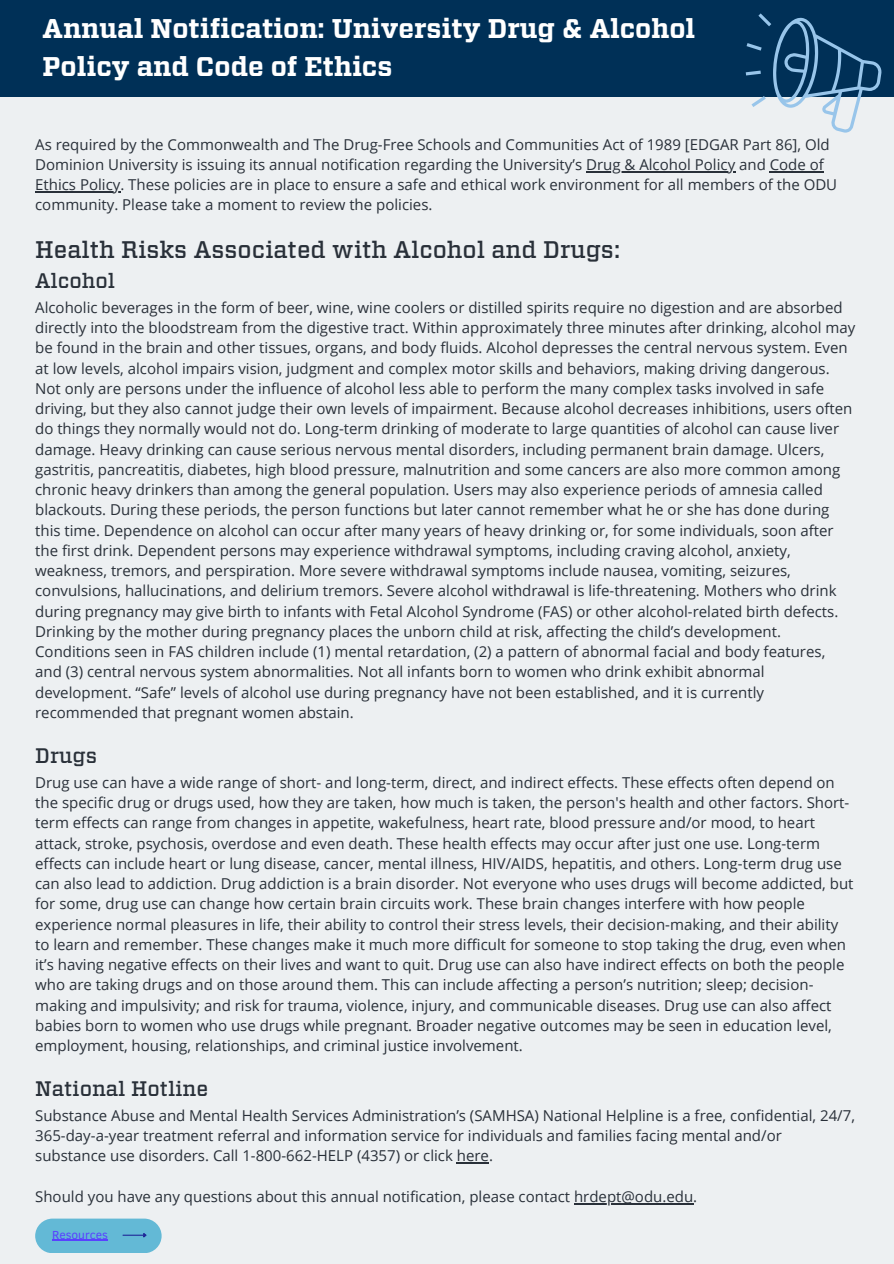
<style>
.page{position:relative;width:894px;height:1264px;background:#fff}
.page>*{position:absolute;margin:0;border:0;box-sizing:border-box;transform-origin:0 0}
.t1{font:700 27px/37.2px "Vitesse";color:#fff}
.t2{font:500 24px "Vitesse";color:#293039}
.t3{font:500 21px "Vitesse";color:#293039}
.t4{font:15px/20.2px "Open Sans";color:#293039}
.t5{font:12px "Clear Sans";color:#5941ff}
</style>
<div class="page">
<div style="left:0;top:97px;width:893px;height:1166px;background:#edf0f2"></div>
<hr style="left:586px;top:171px;width:149px;height:1px;background:#293039">
<hr style="left:769px;top:171px;width:54px;height:1px;background:#293039">
<hr style="left:35px;top:191px;width:85px;height:1px;background:#293039">
<hr style="left:456px;top:1162px;width:33px;height:1px;background:#293039">
<hr style="left:574px;top:1202px;width:119px;height:2px;background:#293039">
<div style="left:0;top:0;width:893px;height:97px;background:#003057"></div>
<div style="left:35px;top:1218px;width:126px;height:35px;background:#63b9d6;border-radius:17px"></div>
<hr style="left:52px;top:1239px;width:56px;height:1px;background:#5941ff">
<svg style="left:123px;top:1233px;width:24px;height:5px"></svg>
<svg style="left:745px;top:13px;width:136px;height:120px"></svg>
<p class="t1" style="left:43px;top:12px;width:654px">Annual Notification: University Drug &amp; Alcohol<br>Policy and Code of Ethics</p>
<h1 class="t4" style="left:35px;top:134px;width:795px">As required by the Commonwealth and The Drug-Free Schools and Communities Act of 1989 [EDGAR Part 86], Old<br>Dominion University is issuing its annual notification regarding the University’s Drug &amp; Alcohol Policy and Code of</h1>
<h2 class="t4" style="left:35px;top:174px;width:803px">Ethics Policy. These policies are in place to ensure a safe and ethical work environment for all members of the ODU community. Please take a moment to review the policies.</h2>
<h2 class="t2" style="left:35px;top:238px;width:586px">Health Risks Associated with Alcohol and Drugs:</h2>
<h2 class="t3" style="left:35px;top:271px;width:81px">Alcohol</h2>
<h2 class="t4" style="left:35px;top:297px;width:821px">Alcoholic beverages in the form of beer, wine, wine coolers or distilled spirits require no digestion and are absorbed directly into the bloodstream from the digestive tract. Within approximately three minutes after drinking, alcohol may</h2>
<h2 class="t4" style="left:35px;top:337px;width:818px">be found in the brain and other tissues, organs, and body fluids. Alcohol depresses the central nervous system. Even at low levels, alcohol impairs vision, judgment and complex motor skills and behaviors, making driving dangerous.<br>Not only are persons under the influence of alcohol less able to perform the many complex tasks involved in safe driving, but they also cannot judge their own levels of impairment. Because alcohol decreases inhibitions, users often do things they normally would not do. Long-term drinking of moderate to large quantities of alcohol can cause liver damage. Heavy drinking can cause serious nervous mental disorders, including permanent brain damage. Ulcers, gastritis, pancreatitis, diabetes, high blood pressure, malnutrition and some cancers are also more common among chronic heavy drinkers than among the general population. Users may also experience periods of amnesia called blackouts. During these periods, the person functions but later cannot remember what he or she has done during this time. Dependence on alcohol can occur after many years of heavy drinking or, for some individuals, soon after the first drink. Dependent persons may experience withdrawal symptoms, including craving alcohol, anxiety, weakness, tremors, and perspiration. More severe withdrawal symptoms include nausea, vomiting, seizures, convulsions, hallucinations, and delirium tremors. Severe alcohol withdrawal is life-threatening. Mothers who drink during pregnancy may give birth to infants with Fetal Alcohol Syndrome (FAS) or other alcohol-related birth defects.<br>Drinking by the mother during pregnancy places the unborn child at risk, affecting the child’s development.<br>Conditions seen in FAS children include (1) mental retardation, (2) a pattern of abnormal facial and body features, and (3) central nervous system abnormalities. Not all infants born to women who drink exhibit abnormal development. “Safe” levels of alcohol use during pregnancy have not been established, and it is currently recommended that pregnant women abstain.</h2>
<h2 class="t3" style="left:35px;top:746px;width:63px">Drugs</h2>
<h2 class="t4" style="left:35px;top:771px;width:815px">Drug use can have a wide range of short- and long-term, direct, and indirect effects. These effects often depend on the specific drug or drugs used, how they are taken, how much is taken, the person's health and other factors. Short&shy;term effects can range from changes in appetite, wakefulness, heart rate, blood pressure and/or mood, to heart attack, stroke, psychosis, overdose and even death. These health effects may occur after just one use. Long-term</h2>
<h2 class="t4" style="left:35px;top:852px;width:819px">effects can include heart or lung disease, cancer, mental illness, HIV/AIDS, hepatitis, and others. Long-term drug use can also lead to addiction. Drug addiction is a brain disorder. Not everyone who uses drugs will become addicted, but for some, drug use can change how certain brain circuits work. These brain changes interfere with how people experience normal pleasures in life, their ability to control their stress levels, their decision-making, and their ability to learn and remember. These changes make it much more difficult for someone to stop taking the drug, even when it’s having negative effects on their lives and want to quit. Drug use can also have indirect effects on both the people who are taking drugs and on those around them. This can include affecting a person’s nutrition; sleep; decision&shy;making and impulsivity; and risk for trauma, violence, injury, and communicable diseases. Drug use can also affect babies born to women who use drugs while pregnant. Broader negative outcomes may be seen in education level, employment, housing, relationships, and criminal justice involvement.</h2>
<h2 class="t3" style="left:35px;top:1079px;width:174px">National Hotline</h2>
<h2 class="t4" style="left:35px;top:1104px;width:821px">Substance Abuse and Mental Health Services Administration’s (SAMHSA) National Helpline is a free, confidential, 24/7,<br>365-day-a-year treatment referral and information service for individuals and families facing mental and/or substance use disorders. Call 1-800-662-HELP (4357) or click here.</h2>
<h2 class="t4" style="left:35px;top:1185px;width:663px">Should you have any questions about this annual notification, please contact hrdept@odu.edu.</h2>
<p class="t5" style="left:52px;top:1225px;width:57px">Resources</p>
</div>
